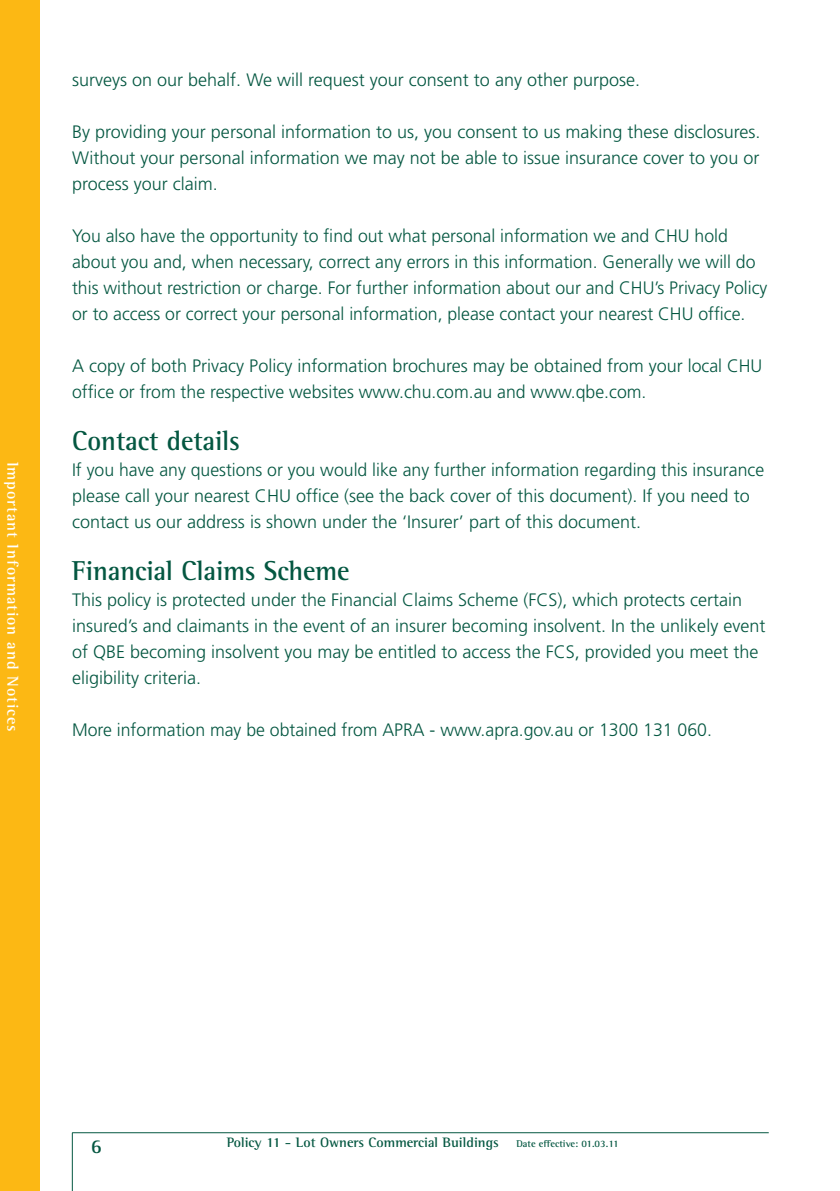
<style>
.page{position:relative;width:840px;height:1191px;background:#fff}
.page>*{position:absolute;margin:0;border:0;box-sizing:border-box;transform-origin:0 0}
.t1{font:700 28px "Rotis Semi Serif";color:#045741;scale:.95 1}
.t2{font:700 20px "Rotis Semi Serif";color:#045741}
.t3{font:300 18px/26px "Frutiger";color:#045741}
.t4{font:700 16px "Rotis Semi Serif";letter-spacing:.06em;color:#fff}
.t5{font:700 14px "Rotis Semi Serif";color:#045741}
.t6{font:700 10px "Rotis Semi Serif";color:#045741}
</style>
<div class="page">
<hr style="left:72px;top:1132px;width:696px;height:1px;background:#045741">
<hr style="left:72px;top:1132px;width:1px;height:58px;background:#045741">
<div style="left:0;top:0;width:40px;height:1190px;background:#fcb814"></div>
<p class="t4" style="left:19px;top:461px;width:271px;rotate:90deg">Important Information and Notices</p>
<p class="t3" style="left:72px;top:68px;width:569px">surveys on our behalf. We will request your consent to any other purpose.</p>
<p class="t3" style="left:72px;top:120px;width:689px;text-align:justify">By providing your personal information to us, you consent to us making these disclosures.<br>Without your personal information we may not be able to issue insurance cover to you or process your claim.</p>
<p class="t3" style="left:72px;top:224px;width:696px">You also have the opportunity to find out what personal information we and CHU hold about you and, when necessary, correct any errors in this information. Generally we will do this without restriction or charge. For further information about our and CHU’s Privacy Policy or to access or correct your personal information, please contact your nearest CHU office.</p>
<p class="t3" style="left:72px;top:354px;width:691px">A copy of both Privacy Policy information brochures may be obtained from your local CHU office or from the respective websites www.chu.com.au and www.qbe.com.</p>
<h1 class="t1" style="left:72px;top:430px;width:178px">Contact details</h1>
<p class="t3" style="left:72px;top:458px;width:693px">If you have any questions or you would like any further information regarding this insurance please call your nearest CHU office (see the back cover of this document). If you need to contact us our address is shown under the ‘Insurer’ part of this document.</p>
<h1 class="t1" style="left:72px;top:560px;width:293px">Financial Claims Scheme</h1>
<p class="t3" style="left:72px;top:588px;width:694px">This policy is protected under the Financial Claims Scheme (FCS), which protects certain insured’s and claimants in the event of an insurer becoming insolvent. In the unlikely event of QBE becoming insolvent you may be entitled to access the FCS, provided you meet the eligibility criteria.</p>
<p class="t3" style="left:72px;top:718px;width:641px">More information may be obtained from APRA - www.apra.gov.au or 1300 131 060.</p>
<p class="t2" style="left:91px;top:1138px;width:13px">6</p>
<p class="t5" style="left:227px;top:1137px;width:273px">Policy 11 - Lot Owners Commercial Buildings</p>
<p class="t6" style="left:516px;top:1139px;width:104px">Date effective: 01.03.11</p>
</div>
